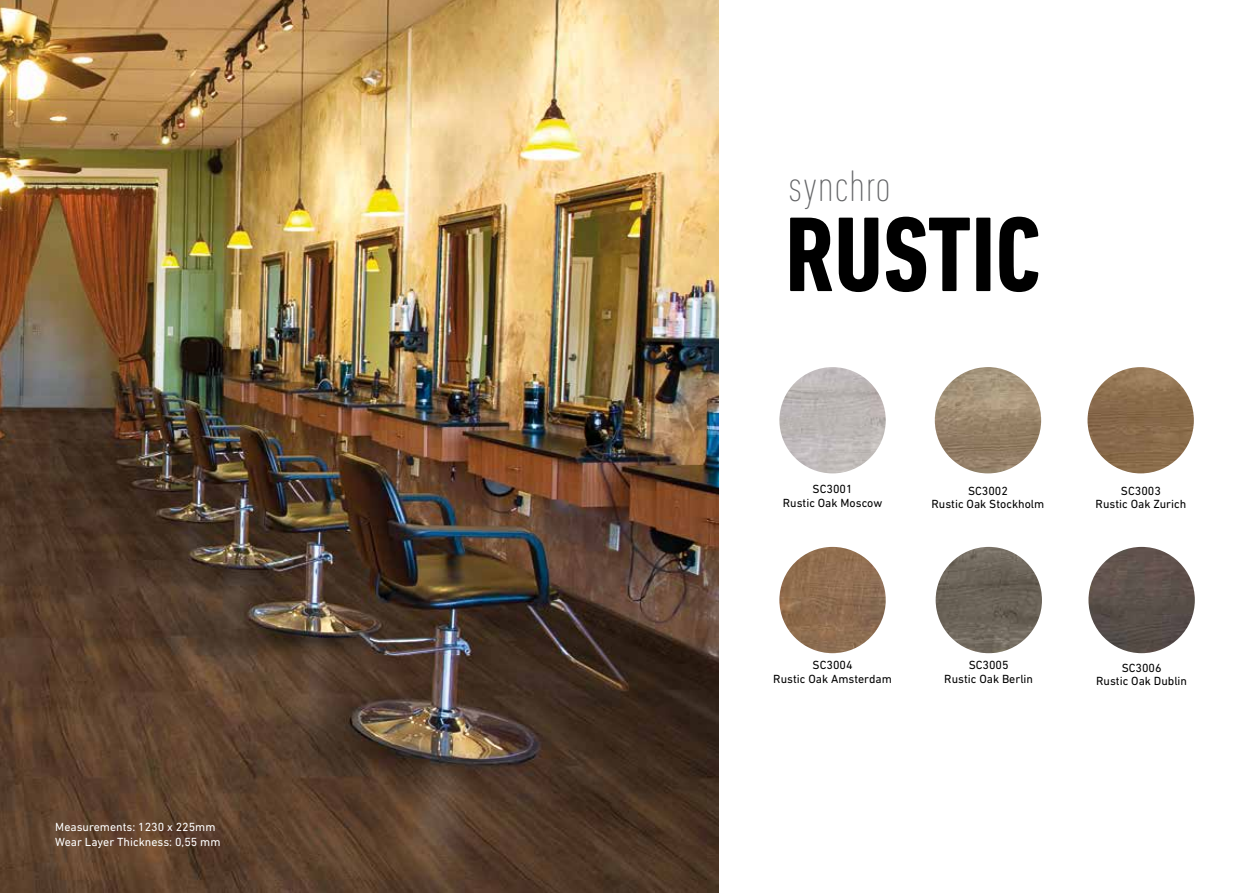
<style>
.page{position:relative;width:1259px;height:893px;background:#fff}
.page>*{position:absolute;margin:0;border:0;box-sizing:border-box;transform-origin:0 0}
.t1{font:700 condensed 108px "DIN Next LT Pro";color:#000}
.t2{font:200 condensed 45px "DIN Next LT Pro";color:#646567}
.t3{font:12px/13.5px "DIN Next LT Pro";color:#000;text-align:center}
.t4{font:12px/15px "DIN Next LT Pro";color:#fff}
</style>
<div class="page">
<img style="left:0;top:0;width:719px;height:893px">
<img style="left:779px;top:547px;width:106px;height:106px;border-radius:53px">
<img style="left:935px;top:547px;width:107px;height:106px;border-radius:53px">
<img style="left:1088px;top:547px;width:106px;height:106px;border-radius:53px">
<img style="left:779px;top:367px;width:106px;height:106px;border-radius:53px">
<img style="left:1087px;top:367px;width:106px;height:106px;border-radius:53px">
<img style="left:934px;top:367px;width:107px;height:106px;border-radius:53px">
<p class="t4" style="left:55px;top:819px;width:167px">Measurements: 1230 x 225mm<br>Wear Layer Thickness: 0,55 mm</p>
<h2 class="t2" style="left:788px;top:160px;width:105px">synchro</h2>
<h1 class="t1" style="left:785px;top:193px;width:256px">RUSTIC</h1>
<p class="t3" style="left:783px;top:482px;width:101px">SC3001<br>Rustic Oak Moscow</p>
<p class="t3" style="left:1095px;top:484px;width:92px">SC3003<br>Rustic Oak Zurich</p>
<p class="t3" style="left:931px;top:484px;width:114px">SC3002<br>Rustic Oak Stockholm</p>
<p class="t3" style="left:773px;top:658px;width:120px">SC3004<br>Rustic Oak Amsterdam</p>
<p class="t3" style="left:944px;top:658px;width:90px">SC3005<br>Rustic Oak Berlin</p>
<p class="t3" style="left:1096px;top:661px;width:92px">SC3006<br>Rustic Oak Dublin</p>
</div>
